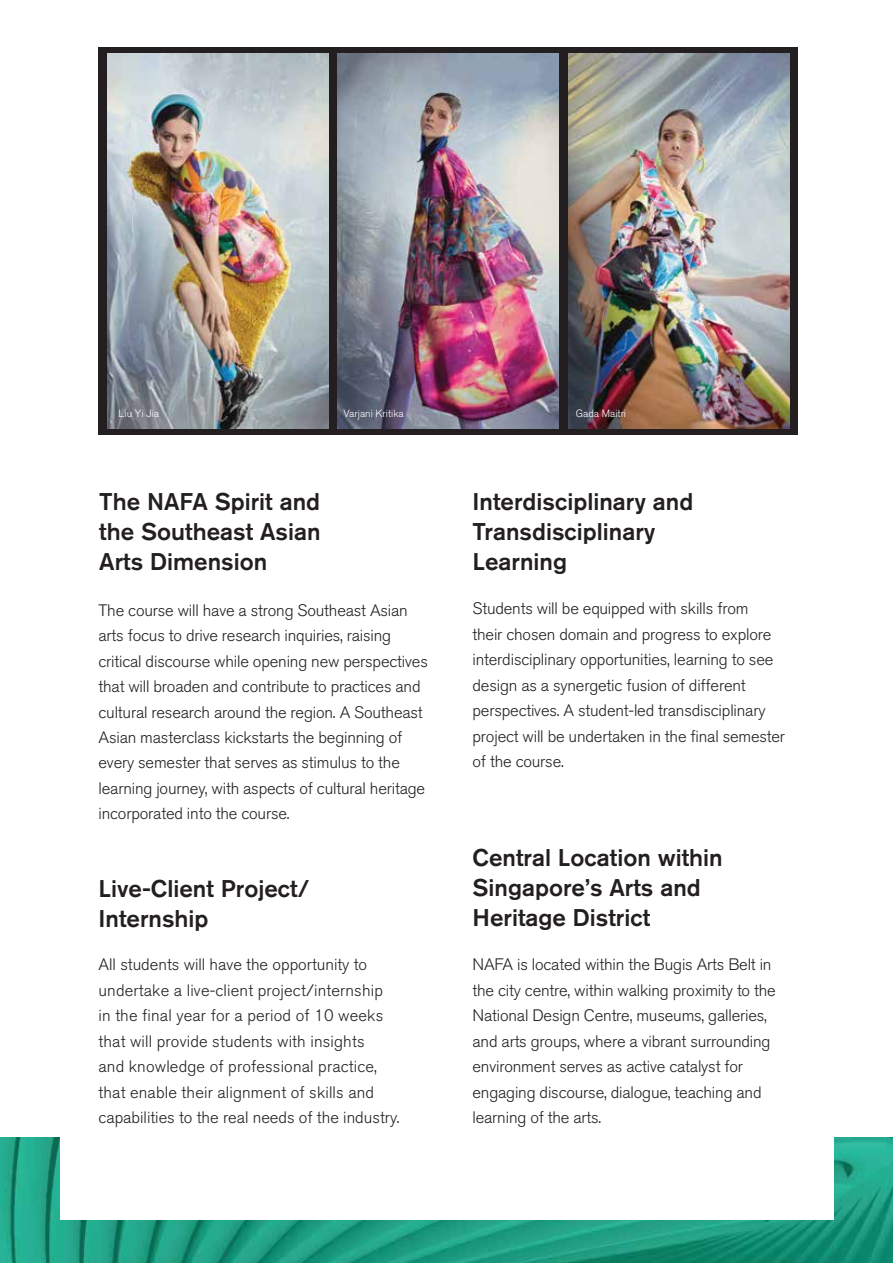
<style>
.page{position:relative;width:893px;height:1263px;background:#fff}
.page>*{position:absolute;margin:0;border:0;box-sizing:border-box;transform-origin:0 0}
.t1{font:500 24px/30px "Akzidenz Grotesk BQ";color:#231f20}
.t2{font:300 16.5px/25.5px "Akzidenz Grotesk BQ";letter-spacing:-.01em;color:#231f20}
.t3{font:300 16.5px/25.5px "Akzidenz Grotesk BQ";letter-spacing:.01em;color:#231f20}
.t4{font:300 10.5px "Akzidenz Grotesk BQ";color:#fff}
</style>
<div class="page">
<img style="left:0;top:1138px;width:893px;height:125px">
<div style="left:60px;top:1031px;width:773px;height:189px;background:#fff"></div>
<div style="left:99px;top:47px;width:699px;height:387px;background:#231f20"></div>
<img style="left:107px;top:53px;width:221px;height:375px">
<img style="left:338px;top:53px;width:221px;height:375px">
<img style="left:568px;top:53px;width:221px;height:375px">
<p class="t4" style="left:119px;top:408px;width:42px">Liu Yi Jia</p>
<p class="t4" style="left:344px;top:408px;width:62px">Varjani Kritika</p>
<p class="t4" style="left:576px;top:407px;width:52px">Gada Maitri</p>
<h1 class="t1" style="left:99px;top:486px;width:223px;text-align:justify">The NAFA Spirit and the Southeast Asian Arts Dimension</h1>
<p class="t2" style="left:99px;top:597px;width:331px">The course will have a strong Southeast Asian arts focus to drive research inquiries, raising critical discourse while opening new perspectives that will broaden and contribute to practices and cultural research around the region. A Southeast Asian masterclass kickstarts the beginning of every semester that serves as stimulus to the learning journey, with aspects of cultural heritage incorporated into the course.</p>
<h1 class="t1" style="left:99px;top:873px;width:212px">Live-Client Project/<br>Internship</h1>
<p class="t3" style="left:99px;top:952px;width:302px">All students will have the opportunity to undertake a live-client project/internship<br>in the final year for a period of 10 weeks that will provide students with insights<br>and knowledge of professional practice, that enable their alignment of skills and capabilities to the real needs of the industry.</p>
<h1 class="t1" style="left:473px;top:486px;width:222px">Interdisciplinary and<br>Transdisciplinary<br>Learning</h1>
<p class="t2" style="left:473px;top:596px;width:314px">Students will be equipped with skills from<br>their chosen domain and progress to explore interdisciplinary opportunities, learning to see design as a synergetic fusion of different perspectives. A student-led transdisciplinary project will be undertaken in the final semester of the course.</p>
<h1 class="t1" style="left:473px;top:842px;width:252px">Central Location within<br>Singapore’s Arts and<br>Heritage District</h1>
<p class="t2" style="left:473px;top:952px;width:305px">NAFA is located within the Bugis Arts Belt in the city centre, within walking proximity to the National Design Centre, museums, galleries, and arts groups, where a vibrant surrounding environment serves as active catalyst for engaging discourse, dialogue, teaching and learning of the arts.</p>
</div>
